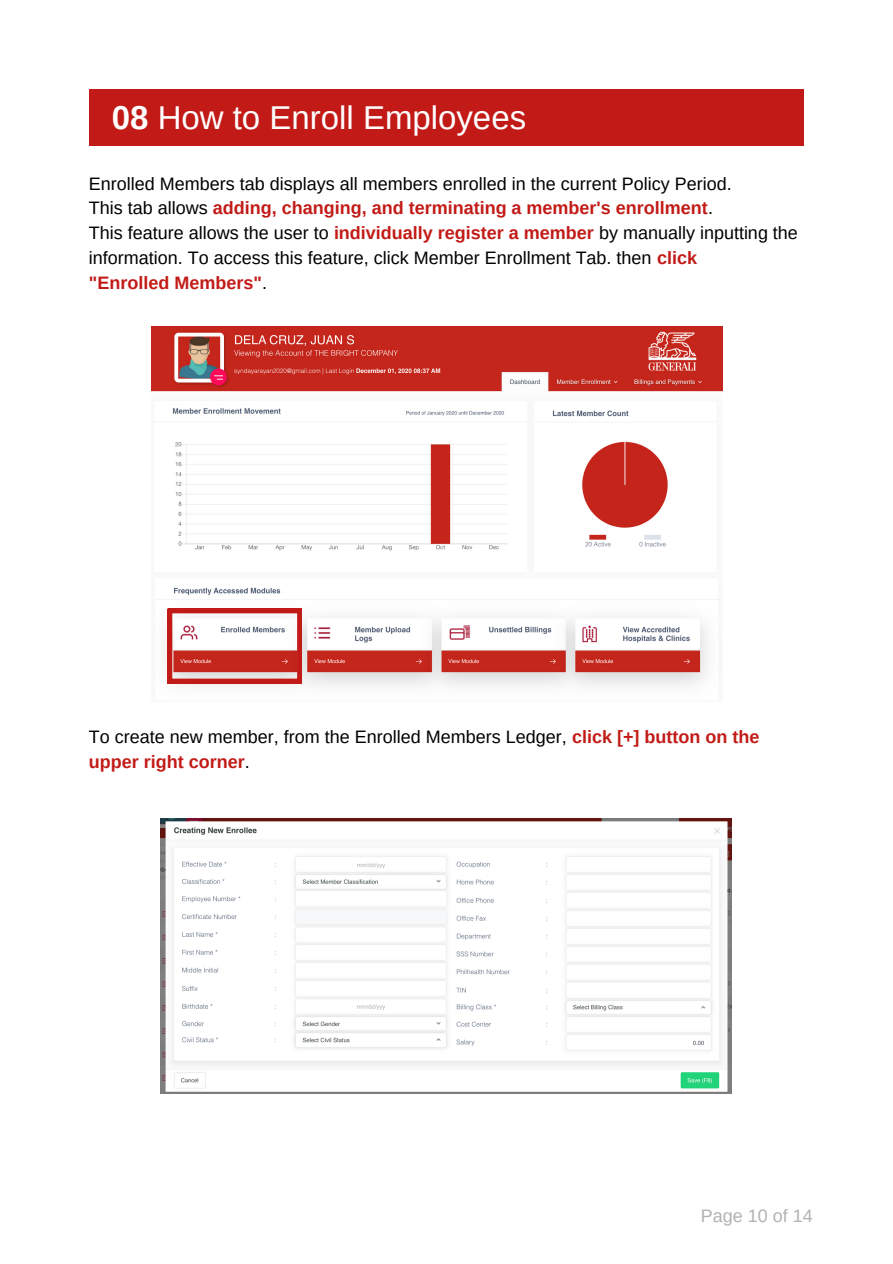
<style>
.page{position:relative;width:893px;height:1264px;background:#fff}
.page>*{position:absolute;margin:0;border:0;box-sizing:border-box;transform-origin:0 0}
.t1{font:33px "Arimo";color:#fff}
.t2{font:18px/24.8px "Arimo";color:#000}
.t3{font:700 18px "Arimo";color:#c21b17}
.t4{font:18px "Arimo";color:#b0b2b3}
.s1{font-weight:700}
.s2{font-weight:400;color:#000}
.s3{font-weight:700;color:#c21b17}
</style>
<div class="page">
<div style="left:89px;top:89px;width:714px;height:57px;background:#c21b17"></div>
<img style="left:151px;top:327px;width:571px;height:359px">
<svg style="left:168px;top:609px;width:133px;height:74px"></svg>
<img style="left:160px;top:818px;width:571px;height:275px">
<p class="t1" style="left:112px;top:99px;width:416px"><span class="s1">08</span> How to Enroll Employees</p>
<p class="t2" style="left:89px;top:171px;width:644px">Enrolled Members tab displays all members enrolled in the current Policy Period.</p>
<p class="t3" style="left:89px;top:198px;width:625px"><span class="s2">This tab allows</span> adding, changing, and terminating a member's enrollment<span class="s2">.</span></p>
<p class="t2" style="left:89px;top:220px;width:710px">This feature allows the user to <span class="s3">individually register a member</span> by manually inputting the information. To access this feature, click Member Enrollment Tab. then <span class="s3">click</span></p>
<p class="t3" style="left:89px;top:272px;width:179px">"Enrolled Members"<span class="s2">.</span></p>
<p class="t2" style="left:89px;top:724px;width:672px">To create new member, from the Enrolled Members Ledger, <span class="s3">click [+] button on the upper right corner</span>.</p>
<p class="t4" style="left:700px;top:1205px;width:113px">Page 10 of 14</p>
</div>
